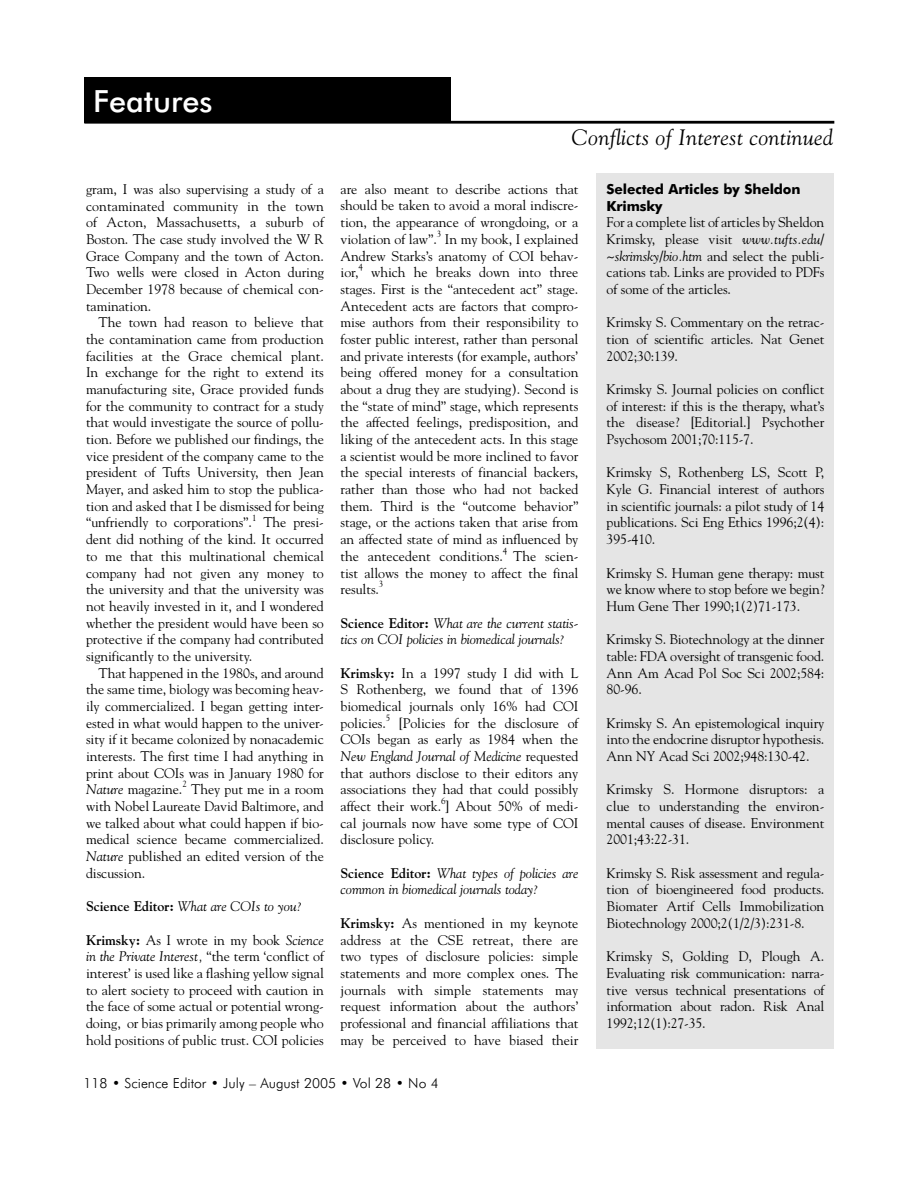
<style>
.page{position:relative;width:918px;height:1188px;background:#fff}
.page>*{position:absolute;margin:0;border:0;box-sizing:border-box;transform-origin:0 0}
.t1{font:500 30.6px "Futura BT";color:#fff}
.t2{font:italic 22.2px "Goudy";letter-spacing:.01em;color:#000}
.t3{font:13.95px/16.6px "Goudy";letter-spacing:-.005em;color:#000;text-align:justify}
.t4{font:italic 13.95px/16.6px "Goudy";letter-spacing:-.005em;color:#000}
.t5{font:300 13.95px "Futura BT";color:#000}
.t6{font:700 13.95px/16.6px "Futura BT";letter-spacing:-.01em;color:#000}
.t7{font:9px "Goudy";color:#000}
.s1{font-style:italic}
.s2{font-weight:700;font-style:normal}
.s3{font-weight:700}
</style>
<div class="page">
<div style="left:84px;top:77px;width:367px;height:46px;background:#000"></div>
<hr style="left:84px;top:121px;width:750px;height:3px;background:#000">
<div style="left:597px;top:174px;width:237px;height:875px;background:#e5e5e5"></div>
<h1 class="t1" style="left:93px;top:88px;width:121px">Features</h1>
<p class="t3" style="left:86px;top:182px;width:239px">gram, I was also supervising a study of a contaminated community in the town of Acton, Massachusetts, a suburb of Boston. The case study involved the W R Grace Company and the town of Acton.<br>Two wells were closed in Acton during December 1978 because of chemical con&shy;tamination.</p>
<p class="t3" style="left:86px;top:315px;width:239px;text-indent:13px">The town had reason to believe that the contamination came from production facilities at the Grace chemical plant.<br>In exchange for the right to extend its manufacturing site, Grace provided funds for the community to contract for a study that would investigate the source of pollu&shy;tion. Before we published our findings, the vice president of the company came to the president of Tufts University, then Jean Mayer, and asked him to stop the publica&shy;tion and asked that I be dismissed for being “unfriendly to corporations”.</p>
<p class="t7" style="left:252px;top:514px;width:6px">1</p>
<p class="t3" style="left:86px;top:515px;width:239px;text-indent:177px">The presi&shy;dent did nothing of the kind. It occurred to me that this multinational chemical company had not given any money to the university and that the university was not heavily invested in it, and I wondered whether the president would have been so protective if the company had contributed significantly to the university.</p>
<p class="t3" style="left:86px;top:666px;width:239px;text-indent:13px">That happened in the 1980s, and around the same time, biology was becoming heav&shy;ily commercialized. I began getting inter&shy;ested in what would happen to the univer&shy;sity if it became colonized by nonacademic interests. The first time I had anything in print about COIs was in January 1980 for <span class="s1">Nature</span> magazine.</p>
<p class="t7" style="left:182px;top:781px;width:6px">2</p>
<p class="t3" style="left:86px;top:782px;width:239px;text-indent:105px">They put me in a room with Nobel Laureate David Baltimore, and we talked about what could happen if bio&shy;medical science became commercialized.<br><span class="s1">Nature</span> published an edited version of the discussion.</p>
<p class="t4" style="left:86px;top:899px;width:218px"><span class="s2">Science Editor:</span> What are COIs to you?</p>
<p class="t3" style="left:86px;top:932px;width:239px"><span class="s3">Krimsky:</span> As I wrote in my book <span class="s1">Science in the Private Interest,</span> “the term ‘conflict of interest’ is used like a flashing yellow signal to alert society to proceed with caution in the face of some actual or potential wrong&shy;doing, or bias primarily among people who hold positions of public trust. COI policies</p>
<h2 class="t2" style="left:572px;top:128px;width:262px">Conflicts of Interest continued</h2>
<p class="t6" style="left:607px;top:181px;width:195px">Selected Articles by Sheldon<br>Krimsky</p>
<p class="t3" style="left:607px;top:215px;width:219px">For a complete list of articles by Sheldon Krimsky, please visit <span class="s1">www.tufts.edu/ ~skrimsky/bio.htm</span> and select the publi&shy;cations tab. Links are provided to PDFs of some of the articles.</p>
<p class="t3" style="left:607px;top:315px;width:219px">Krimsky S. Commentary on the retrac&shy;tion of scientific articles. Nat Genet 2002;30:139.</p>
<p class="t3" style="left:607px;top:382px;width:219px">Krimsky S. Journal policies on conflict of interest: if this is the therapy, what’s the disease? [Editorial.] Psychother Psychosom 2001;70:115-7.</p>
<p class="t3" style="left:607px;top:465px;width:219px">Krimsky S, Rothenberg LS, Scott P, Kyle G. Financial interest of authors in scientific journals: a pilot study of 14 publications. Sci Eng Ethics 1996;2(4):<br>395-410.</p>
<p class="t3" style="left:607px;top:565px;width:219px">Krimsky S. Human gene therapy: must we know where to stop before we begin?<br>Hum Gene Ther 1990;1(2)71-173.</p>
<p class="t3" style="left:607px;top:632px;width:219px">Krimsky S. Biotechnology at the dinner table: FDA oversight of transgenic food.<br>Ann Am Acad Pol Soc Sci 2002;584:<br>80-96.</p>
<p class="t3" style="left:607px;top:716px;width:219px">Krimsky S. An epistemological inquiry into the endocrine disruptor hypothesis.<br>Ann NY Acad Sci 2002;948:130-42.</p>
<p class="t3" style="left:607px;top:782px;width:219px">Krimsky S. Hormone disruptors: a clue to understanding the environ&shy;mental causes of disease. Environment 2001;43:22-31.</p>
<p class="t3" style="left:607px;top:866px;width:219px">Krimsky S. Risk assessment and regula&shy;tion of bioengineered food products.<br>Biomater Artif Cells Immobilization Biotechnology 2000;2(1/2/3):231-8.</p>
<p class="t3" style="left:607px;top:949px;width:219px">Krimsky S, Golding D, Plough A.<br>Evaluating risk communication: narra&shy;tive versus technical presentations of information about radon. Risk Anal 1992;12(1):27-35.</p>
<p class="t3" style="left:341px;top:182px;width:239px">are also meant to describe actions that should be taken to avoid a moral indiscre&shy;tion, the appearance of wrongdoing, or a violation of law”.</p>
<p class="t7" style="left:437px;top:230px;width:6px">3</p>
<p class="t3" style="left:341px;top:232px;width:239px;text-indent:104px">In my book, I explained Andrew Starks’s anatomy of COI behav&shy;ior,</p>
<p class="t7" style="left:358px;top:264px;width:6px">4</p>
<p class="t3" style="left:341px;top:265px;width:239px;text-indent:31px">which he breaks down into three stages. First is the “antecedent act” stage.<br>Antecedent acts are factors that compro&shy;mise authors from their responsibility to foster public interest, rather than personal and private interests (for example, authors’ being offered money for a consultation about a drug they are studying). Second is the “state of mind” stage, which represents the affected feelings, predisposition, and liking of the antecedent acts. In this stage a scientist would be more inclined to favor the special interests of financial backers, rather than those who had not backed them. Third is the “outcome behavior” stage, or the actions taken that arise from an affected state of mind as influenced by the antecedent conditions.</p>
<p class="t7" style="left:503px;top:547px;width:6px">4</p>
<p class="t3" style="left:341px;top:549px;width:239px;text-indent:172px">The scien&shy;tist allows the money to affect the final results.</p>
<p class="t7" style="left:379px;top:581px;width:6px">3</p>
<p class="t4" style="left:341px;top:615px;width:239px"><span class="s2">Science Editor:</span> What are the current statis&shy;tics on COI policies in biomedical journals?</p>
<p class="t3" style="left:341px;top:666px;width:239px"><span class="s3">Krimsky:</span> In a 1997 study I did with L S Rothenberg, we found that of 1396 biomedical journals only 16% had COI policies.</p>
<p class="t7" style="left:386px;top:714px;width:6px">5</p>
<p class="t3" style="left:341px;top:716px;width:239px;text-indent:58px">[Policies for the disclosure of COIs began as early as 1984 when the <span class="s1">New England Journal of Medicine</span> requested that authors disclose to their editors any associations they had that could possibly affect their work. ] About 50% of medi-</p>
<p class="t7" style="left:441px;top:797px;width:6px">6</p>
<p class="t3" style="left:341px;top:816px;width:239px">cal journals now have some type of COI disclosure policy.</p>
<p class="t4" style="left:341px;top:866px;width:239px"><span class="s2">Science Editor:</span> What types of policies are common in biomedical journals today?</p>
<p class="t3" style="left:341px;top:916px;width:239px"><span class="s3">Krimsky:</span> As mentioned in my keynote address at the CSE retreat, there are two types of disclosure policies: simple statements and more complex ones. The journals with simple statements may request information about the authors’ professional and financial affiliations that may be perceived to have biased their</p>
<p class="t5" style="left:84px;top:1078px;width:357px">118 • Science Editor • July – August 2005 • Vol 28 • No 4</p>
</div>
